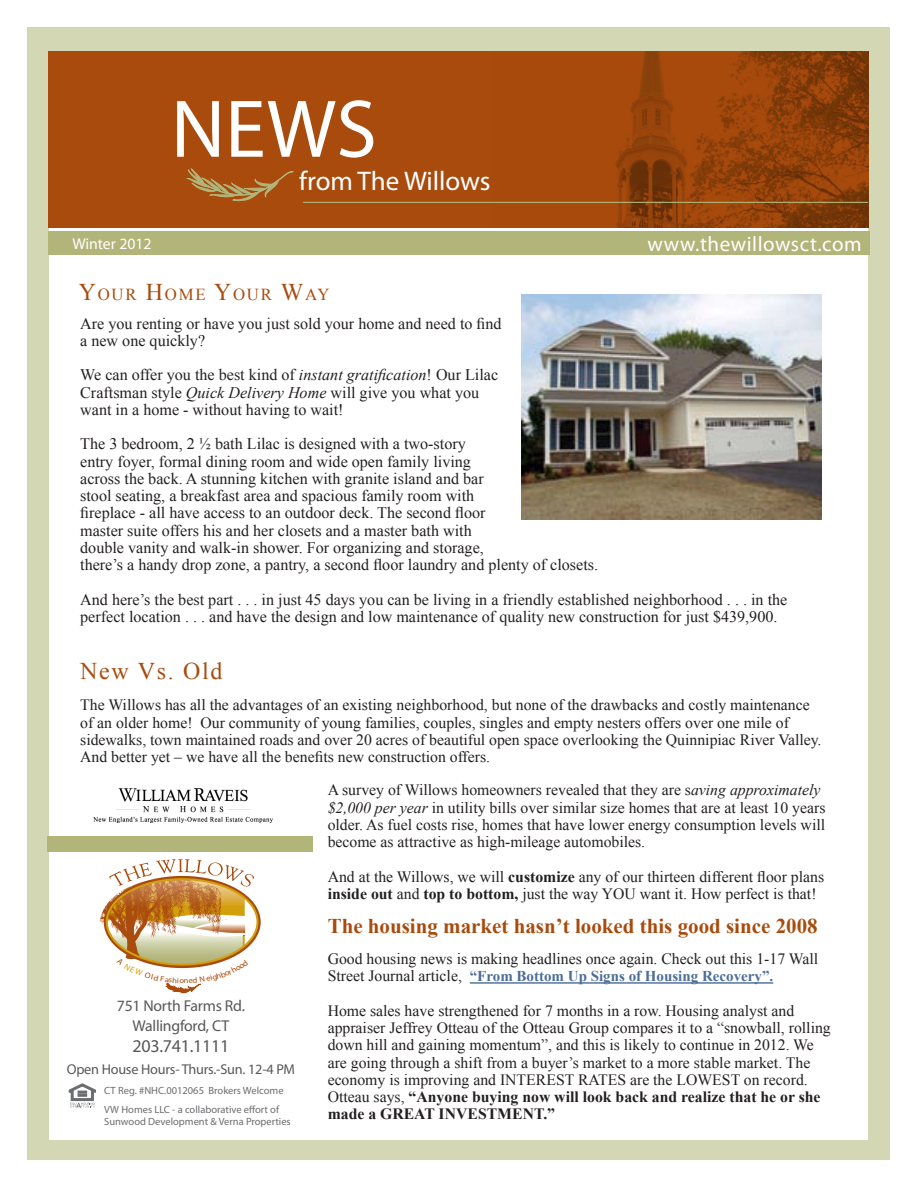
<style>
.page{position:relative;width:918px;height:1188px;background:#fff}
.page>*{position:absolute;margin:0;border:0;box-sizing:border-box;transform-origin:0 0}
.t1{font:82.5px "Myriad Pro";color:#fff}
.t2{font:27px "Myriad Pro";color:#fff}
.t3{font:24px "Times New Roman";letter-spacing:.07em;color:#a84b0d}
.t4{font:700 21px "Times New Roman";color:#a84b0d}
.text{font:21px "Myriad Pro";letter-spacing:.025em;color:#fff}
.text-2{font:18px "Myriad Pro";letter-spacing:-.015em;color:#57585a}
.t5{font:16.8px "Times New Roman";letter-spacing:.1em;color:#a84b0d}
.t6{font:16.2px/17.2px "Times New Roman";color:#231f20}
.t7{font:15.75px/17.2px "Times New Roman";color:#231f20}
.text-3{font:15.75px/19.5px "Myriad Pro";letter-spacing:-.015em;color:#57585a;text-align:center}
.text-4{font:15.75px "Myriad Pro";color:#fff}
.t8{font:700 15px "Times New Roman";color:#4c6d97}
.text-5{font:14.25px "Myriad Pro";letter-spacing:-.015em;color:#57585a}
.t9{font:10.5px "Myriad Pro";color:#6c6d70}
.s1{font-size:24px}
.s2{font-style:italic}
.s3{font-weight:700}
.s4{font-weight:400;font-size:15.75px;color:#231f20}
</style>
<div class="page">
<div style="left:28px;top:28px;width:862px;height:1132px;background:#d4d7b4"></div>
<div style="left:50px;top:51px;width:818px;height:1089px;background:#fff"></div>
<div style="left:48px;top:51px;width:820px;height:177px;background:#a84b0d"></div>
<img style="left:493px;top:51px;width:375px;height:177px">
<svg style="left:187px;top:168px;width:107px;height:33px"></svg>
<hr style="left:303px;top:202px;width:565px;height:1px;background:#b1b579">
<div style="left:48px;top:232px;width:821px;height:23px;background:#b1b579"></div>
<div style="left:48px;top:836px;width:265px;height:16px;background:#b1b579"></div>
<svg style="left:68px;top:1083px;width:28px;height:25px"></svg>
<img style="left:93px;top:788px;width:180px;height:35px">
<hr style="left:470px;top:982px;width:303px;height:2px;background:#4c6d97">
<img style="left:522px;top:295px;width:300px;height:225px">
<svg style="left:104px;top:859px;width:156px;height:134px"></svg>
<p class="t1" style="left:171px;top:78px;width:208px">NEWS</p>
<p class="t2" style="left:299px;top:165px;width:193px">from The Willows</p>
<p class="text-4" style="left:72px;top:234px;width:81px">Winter 2012</p>
<p class="text" style="left:648px;top:231px;width:216px">www.thewillowsct.com</p>
<p class="t5" style="left:79px;top:283px;width:252px"><span class="s1">Y</span>OUR <span class="s1">H</span>OME <span class="s1">Y</span>OUR <span class="s1">W</span>AY</p>
<p class="t6" style="left:80px;top:314px;width:423px">Are you renting or have you just sold your home and need to find a new one quickly?</p>
<p class="t6" style="left:80px;top:366px;width:420px">We can offer you the best kind of <span class="s2">instant gratification</span>! Our Lilac<br>Craftsman style <span class="s2">Quick Delivery Home</span> will give you what you want in a home - without having to wait!</p>
<p class="t6" style="left:80px;top:435px;width:519px">The 3 bedroom, 2 ½ bath Lilac is designed with a two-story<br>entry foyer, formal dining room and wide open family living<br>across the back. A stunning kitchen with granite island and bar<br>stool seating, a breakfast area and spacious family room with<br>fireplace - all have access to an outdoor deck. The second floor<br>master suite offers his and her closets and a master bath with<br>double vanity and walk-in shower. For organizing and storage,<br>there’s a handy drop zone, a pantry, a second floor laundry and plenty of closets.</p>
<p class="t6" style="left:80px;top:590px;width:709px">And here’s the best part . . . in just 45 days you can be living in a friendly established neighborhood . . . in the perfect location . . . and have the design and low maintenance of quality new construction for just $439,900.</p>
<p class="t3" style="left:80px;top:654px;width:144px">New Vs. Old</p>
<p class="t7" style="left:80px;top:696px;width:743px">The Willows has all the advantages of an existing neighborhood, but none of the drawbacks and costly maintenance of an older home! Our community of young families, couples, singles and empty nesters offers over one mile of sidewalks, town maintained roads and over 20 acres of beautiful open space overlooking the Quinnipiac River Valley.<br>And better yet – we have all the benefits new construction offers.</p>
<p class="text-3" style="left:117px;top:996px;width:130px">751 North Farms Rd.<br>Wallingford, CT</p>
<p class="text-2" style="left:132px;top:1035px;width:98px">203.741.1111</p>
<p class="text-5" style="left:67px;top:1060px;width:230px">Open House Hours- Thurs.-Sun. 12-4 PM</p>
<p class="t9" style="left:104px;top:1084px;width:181px">CT Reg. #NHC.0012065 Brokers Welcome</p>
<p class="t9" style="left:104px;top:1103px;width:176px">VW Homes LLC - a collaborative effort of</p>
<p class="t9" style="left:104px;top:1115px;width:188px">Sunwood Development &amp; Verna Properties</p>
<p class="t7" style="left:328px;top:781px;width:499px">A survey of Willows homeowners revealed that they are s<span class="s2">aving approximately $2,000 per year</span> in utility bills over similar size homes that are at least 10 years older. As fuel costs rise, homes that have lower energy consumption levels will become as attractive as high-mileage automobiles.</p>
<p class="t7" style="left:328px;top:867px;width:498px">And at the Willows, we will <span class="s3">customize</span> any of our thirteen different floor plans <span class="s3">inside out</span> and <span class="s3">top to bottom,</span> just the way YOU want it. How perfect is that!</p>
<p class="t4" style="left:328px;top:912px;width:492px">The housing market hasn’t looked this good since 2008</p>
<p class="t7" style="left:328px;top:950px;width:492px">Good housing news is making headlines once again. Check out this 1-17 Wall</p>
<p class="t8" style="left:328px;top:966px;width:447px"><span class="s4">Street Journal article,</span> “From Bottom Up Signs of Housing Recovery”.</p>
<p class="t7" style="left:328px;top:1002px;width:505px">Home sales have strengthened for 7 months in a row. Housing analyst and appraiser Jeffrey Otteau of the Otteau Group compares it to a “snowball, rolling down hill and gaining momentum”, and this is likely to continue in 2012. We are going through a shift from a buyer’s market to a more stable market. The economy is improving and INTEREST RATES are the LOWEST on record.<br>Otteau says, <span class="s3">“Anyone buying now will look back and realize that he or she made a GREAT INVESTMENT.”</span></p>
</div>
